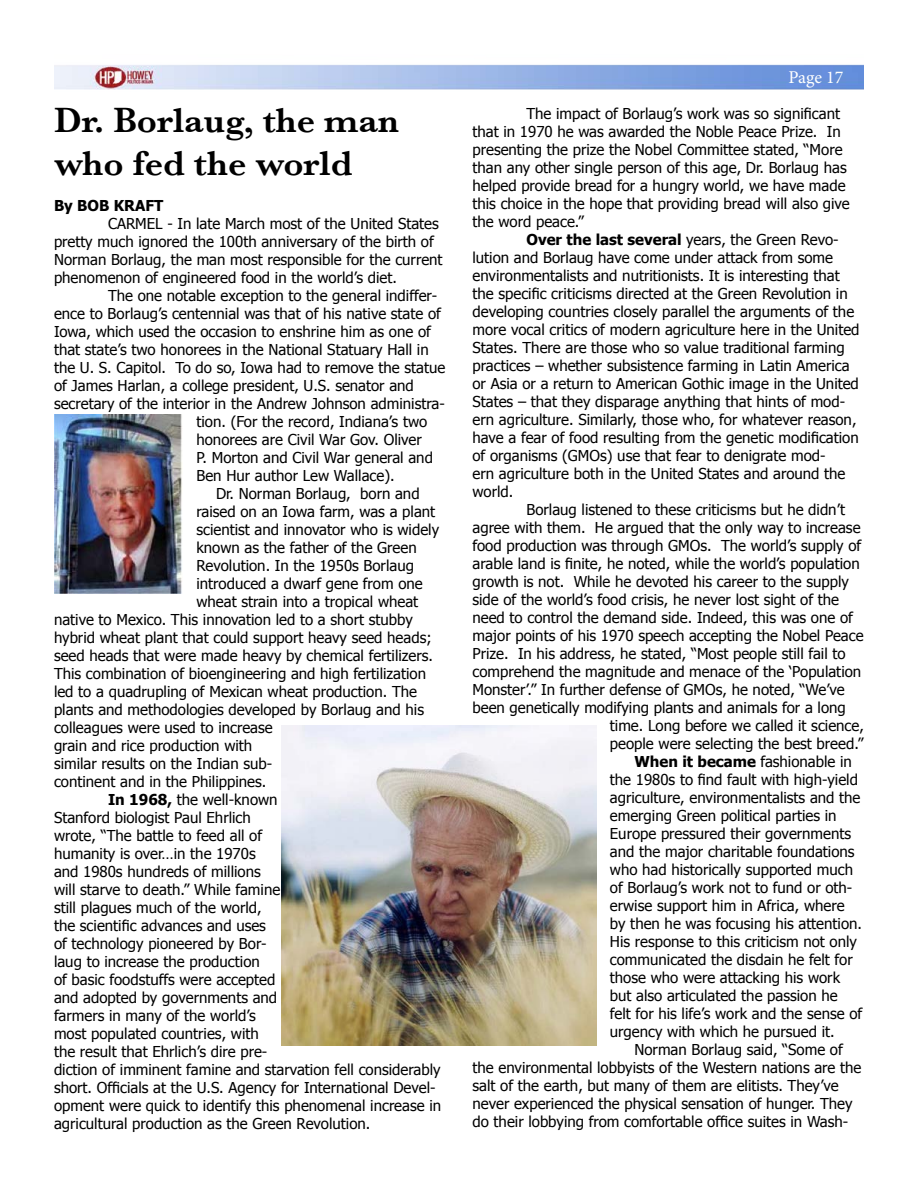
<style>
.page{position:relative;width:918px;height:1188px;background:#fff}
.page>*{position:absolute;margin:0;border:0;box-sizing:border-box;transform-origin:0 0}
.t1{font:600 36px/43.2px "Baskerville";color:#000}
.t2{font:18px "Minion Pro";letter-spacing:-.005em;color:#fff}
.t3{font:15px/18px "Tahoma";color:#000}
.t4{font:700 15px "Tahoma";color:#000}
.s1{font-weight:700}
</style>
<div class="page">
<img style="left:54px;top:64px;width:810px;height:26px">
<img style="left:54px;top:415px;width:128px;height:179px">
<img style="left:281px;top:726px;width:315px;height:320px">
<h1 class="t1" style="left:54px;top:99px;width:347px">Dr. Borlaug, the man who fed the world</h1>
<p class="t4" style="left:54px;top:196px;width:111px">By BOB KRAFT</p>
<p class="t3" style="left:54px;top:215px;width:390px;text-indent:54px">CARMEL - In late March most of the United States pretty much ignored the 100th anniversary of the birth of Norman Borlaug, the man most responsible for the current phenomenon of engineered food in the world’s diet.</p>
<p class="t3" style="left:108px;top:287px;width:331px">The one notable exception to the general indiffer-</p>
<p class="t3" style="left:54px;top:305px;width:389px">ence to Borlaug’s centennial was that of his native state of</p>
<p class="t3" style="left:54px;top:323px;width:378px">Iowa, which used the occasion to enshrine him as one of</p>
<p class="t3" style="left:54px;top:341px;width:376px">that state’s two honorees in the National Statuary Hall in</p>
<p class="t3" style="left:54px;top:359px;width:393px">the U. S. Capitol. To do so, Iowa had to remove the statue</p>
<p class="t3" style="left:54px;top:377px;width:361px">of James Harlan, a college president, U.S. senator and</p>
<p class="t3" style="left:54px;top:395px;width:392px">secretary of the interior in the Andrew Johnson administra-</p>
<p class="t3" style="left:196px;top:413px;width:232px">tion. (For the record, Indiana’s two</p>
<p class="t3" style="left:196px;top:431px;width:227px">honorees are Civil War Gov. Oliver</p>
<p class="t3" style="left:196px;top:449px;width:238px">P. Morton and Civil War general and</p>
<p class="t3" style="left:196px;top:467px;width:200px">Ben Hur author Lew Wallace).</p>
<p class="t3" style="left:216px;top:485px;width:205px">Dr. Norman Borlaug, born and</p>
<p class="t3" style="left:196px;top:503px;width:240px">raised on an Iowa farm, was a plant</p>
<p class="t3" style="left:196px;top:521px;width:244px">scientist and innovator who is widely</p>
<p class="t3" style="left:196px;top:539px;width:222px">known as the father of the Green</p>
<p class="t3" style="left:196px;top:557px;width:219px">Revolution. In the 1950s Borlaug</p>
<p class="t3" style="left:196px;top:575px;width:228px">introduced a dwarf gene from one</p>
<p class="t3" style="left:196px;top:593px;width:223px">wheat strain into a tropical wheat</p>
<p class="t3" style="left:54px;top:611px;width:360px">native to Mexico. This innovation led to a short stubby</p>
<p class="t3" style="left:54px;top:629px;width:379px">hybrid wheat plant that could support heavy seed heads;</p>
<p class="t3" style="left:54px;top:647px;width:381px">seed heads that were made heavy by chemical fertilizers.</p>
<p class="t3" style="left:54px;top:665px;width:374px">This combination of bioengineering and high fertilization</p>
<p class="t3" style="left:54px;top:683px;width:365px">led to a quadrupling of Mexican wheat production. The</p>
<p class="t3" style="left:54px;top:701px;width:372px">plants and methodologies developed by Borlaug and his</p>
<p class="t3" style="left:54px;top:719px;width:220px">colleagues were used to increase</p>
<p class="t3" style="left:54px;top:737px;width:200px">grain and rice production with</p>
<p class="t3" style="left:54px;top:755px;width:220px">similar results on the Indian sub-</p>
<p class="t3" style="left:54px;top:773px;width:214px">continent and in the Philippines.</p>
<p class="t3" style="left:108px;top:791px;width:171px"><span class="s1">In 1968,</span> the well-known</p>
<p class="t3" style="left:54px;top:809px;width:198px">Stanford biologist Paul Ehrlich</p>
<p class="t3" style="left:54px;top:827px;width:210px">wrote, “The battle to feed all of</p>
<p class="t3" style="left:54px;top:845px;width:203px">humanity is over…in the 1970s</p>
<p class="t3" style="left:54px;top:863px;width:208px">and 1980s hundreds of millions</p>
<p class="t3" style="left:54px;top:881px;width:228px">will starve to death.” While famine</p>
<p class="t3" style="left:54px;top:899px;width:209px">still plagues much of the world,</p>
<p class="t3" style="left:54px;top:917px;width:213px">the scientific advances and uses</p>
<p class="t3" style="left:54px;top:935px;width:214px">of technology pioneered by Bor-</p>
<p class="t3" style="left:54px;top:953px;width:207px">laug to increase the production</p>
<p class="t3" style="left:54px;top:971px;width:223px">of basic foodstuffs were accepted</p>
<p class="t3" style="left:54px;top:989px;width:225px">and adopted by governments and</p>
<p class="t3" style="left:54px;top:1007px;width:203px">farmers in many of the world’s</p>
<p class="t3" style="left:54px;top:1025px;width:206px">most populated countries, with</p>
<p class="t3" style="left:54px;top:1043px;width:215px">the result that Ehrlich’s dire pre-</p>
<p class="t3" style="left:54px;top:1061px;width:388px">diction of imminent famine and starvation fell considerably</p>
<p class="t3" style="left:54px;top:1079px;width:383px">short. Officials at the U.S. Agency for International Devel-</p>
<p class="t3" style="left:54px;top:1097px;width:389px">opment were quick to identify this phenomenal increase in</p>
<p class="t3" style="left:54px;top:1115px;width:318px">agricultural production as the Green Revolution.</p>
<p class="t2" style="left:789px;top:65px;width:56px">Page 17</p>
<p class="t3" style="left:472px;top:105px;width:379px;text-indent:54px">The impact of Borlaug’s work was so significant that in 1970 he was awarded the Noble Peace Prize. In presenting the prize the Nobel Committee stated, “More than any other single person of this age, Dr. Borlaug has helped provide bread for a hungry world, we have made this choice in the hope that providing bread will also give the word peace.”</p>
<p class="t3" style="left:472px;top:231px;width:389px;text-indent:54px"><span class="s1">Over the last several</span> years, the Green Revo&shy;lution and Borlaug have come under attack from some environmentalists and nutritionists. It is interesting that the specific criticisms directed at the Green Revolution in developing countries closely parallel the arguments of the more vocal critics of modern agriculture here in the United States. There are those who so value traditional farming practices – whether subsistence farming in Latin America or Asia or a return to American Gothic image in the United States – that they disparage anything that hints of mod&shy;ern agriculture. Similarly, those who, for whatever reason, have a fear of food resulting from the genetic modification of organisms (GMOs) use that fear to denigrate mod-<br>ern agriculture both in the United States and around the world.</p>
<p class="t3" style="left:526px;top:501px;width:320px">Borlaug listened to these criticisms but he didn’t</p>
<p class="t3" style="left:472px;top:519px;width:390px">agree with them. He argued that the only way to increase</p>
<p class="t3" style="left:472px;top:537px;width:390px">food production was through GMOs. The world’s supply of</p>
<p class="t3" style="left:472px;top:555px;width:389px">arable land is finite, he noted, while the world’s population</p>
<p class="t3" style="left:472px;top:573px;width:378px">growth is not. While he devoted his career to the supply</p>
<p class="t3" style="left:472px;top:591px;width:368px">side of the world’s food crisis, he never lost sight of the</p>
<p class="t3" style="left:472px;top:609px;width:382px">need to control the demand side. Indeed, this was one of</p>
<p class="t3" style="left:472px;top:627px;width:393px">major points of his 1970 speech accepting the Nobel Peace</p>
<p class="t3" style="left:472px;top:645px;width:375px">Prize. In his address, he stated, “Most people still fail to</p>
<p class="t3" style="left:472px;top:663px;width:390px">comprehend the magnitude and menace of the ‘Population</p>
<p class="t3" style="left:472px;top:681px;width:374px">Monster’.” In further defense of GMOs, he noted, “We’ve</p>
<p class="t3" style="left:472px;top:699px;width:375px">been genetically modifying plants and animals for a long</p>
<p class="t3" style="left:610px;top:717px;width:256px">time. Long before we called it science,</p>
<p class="t3" style="left:610px;top:735px;width:255px">people were selecting the best breed.”</p>
<p class="t3" style="left:634px;top:753px;width:219px"><span class="s1">When it became</span> fashionable in</p>
<p class="t3" style="left:610px;top:771px;width:250px">the 1980s to find fault with high-yield</p>
<p class="t3" style="left:610px;top:789px;width:252px">agriculture, environmentalists and the</p>
<p class="t3" style="left:610px;top:807px;width:228px">emerging Green political parties in</p>
<p class="t3" style="left:610px;top:825px;width:243px">Europe pressured their governments</p>
<p class="t3" style="left:610px;top:843px;width:246px">and the major charitable foundations</p>
<p class="t3" style="left:610px;top:861px;width:245px">who had historically supported much</p>
<p class="t3" style="left:610px;top:879px;width:244px">of Borlaug’s work not to fund or oth-</p>
<p class="t3" style="left:610px;top:897px;width:236px">erwise support him in Africa, where</p>
<p class="t3" style="left:610px;top:915px;width:254px">by then he was focusing his attention.</p>
<p class="t3" style="left:610px;top:933px;width:249px">His response to this criticism not only</p>
<p class="t3" style="left:610px;top:951px;width:244px">communicated the disdain he felt for</p>
<p class="t3" style="left:610px;top:969px;width:232px">those who were attacking his work</p>
<p class="t3" style="left:610px;top:987px;width:229px">but also articulated the passion he</p>
<p class="t3" style="left:610px;top:1005px;width:254px">felt for his life’s work and the sense of</p>
<p class="t3" style="left:610px;top:1023px;width:226px">urgency with which he pursued it.</p>
<p class="t3" style="left:634px;top:1041px;width:210px">Norman Borlaug said, “Some of</p>
<p class="t3" style="left:472px;top:1059px;width:390px">the environmental lobbyists of the Western nations are the</p>
<p class="t3" style="left:472px;top:1077px;width:368px">salt of the earth, but many of them are elitists. They’ve</p>
<p class="t3" style="left:472px;top:1095px;width:382px">never experienced the physical sensation of hunger. They</p>
<p class="t3" style="left:472px;top:1113px;width:377px">do their lobbying from comfortable office suites in Wash-</p>
</div>
